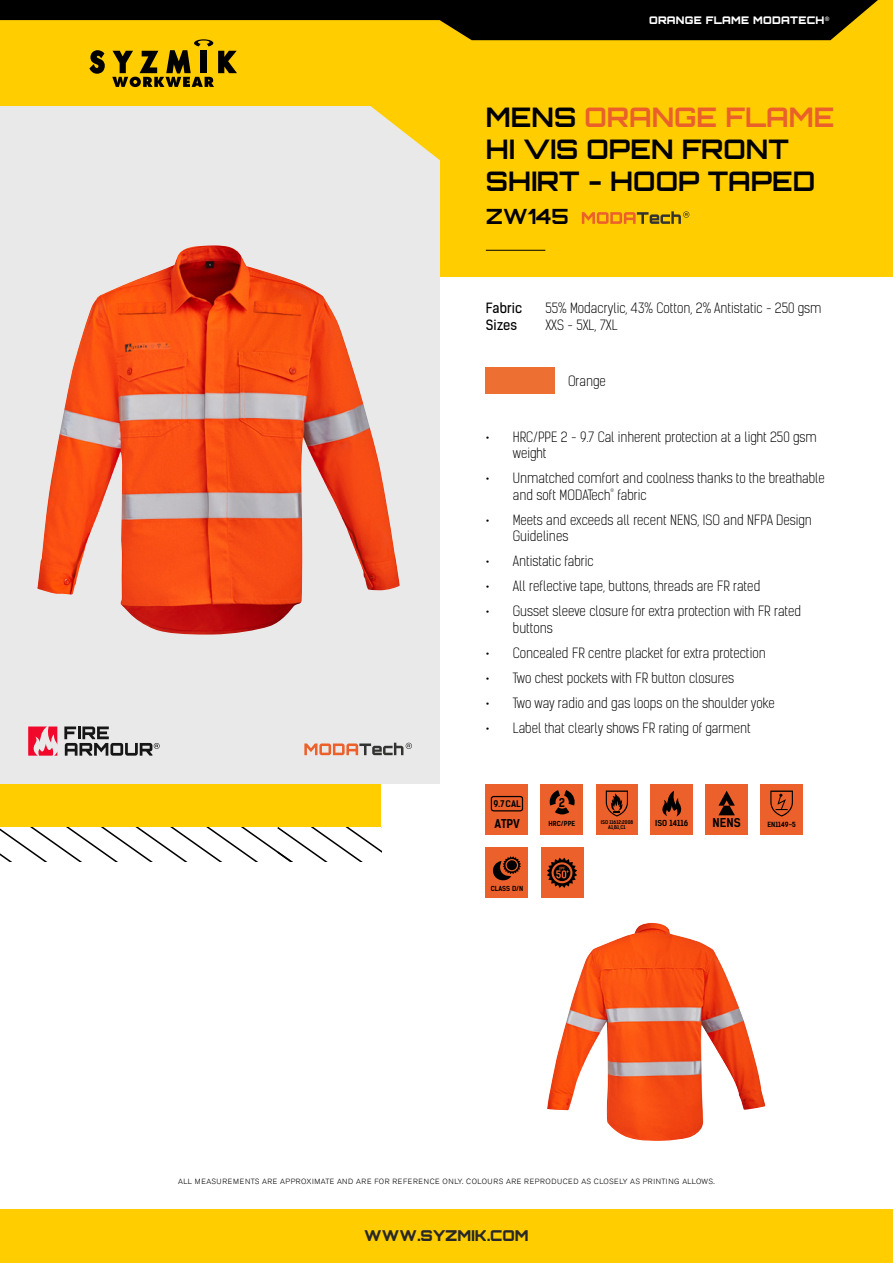
<style>
.page{position:relative;width:893px;height:1263px;background:#fff}
.page>*{position:absolute;margin:0;border:0;box-sizing:border-box;transform-origin:0 0}
.t1{font:700 27px/32.4px "Orbitron";color:#000}
.t2{font:700 21px "Orbitron";color:#000}
.t3{font:900 15px "Orbitron";color:#282827}
.t4{font:13.5px/16.5px "Kelson Sans Light BG";color:#000}
.t5{font:13.5px "Kelson Sans Regular BG";color:#000}
.t6{font:11.7px "Kelson Sans Bold BG";color:#000}
.t7{font:900 10.5px "Orbitron";letter-spacing:.025em;color:#fff}
.t8{font:8.85px "Kelson Sans Bold BG";color:#000}
.t9{font:7.95px "Kelson Sans Bold BG";color:#000}
.t10{font:300 7.5px "Akzidenz Grotesk BE";letter-spacing:.07em;color:#000}
.t11{font:6.75px "Kelson Sans Bold BG";color:#000}
.t12{font:6.6px "Kelson Sans Bold BG";color:#000}
.t13{font:4.95px/4.9px "Kelson Sans Bold BG";color:#000;text-align:center}
.s1{color:#ea602b}
</style>
<div class="page">
<div style="left:0;top:0;width:893px;height:277px;background:#ffcd00"></div>
<div style="left:0;top:784px;width:381px;height:43px;background:#ffcd00"></div>
<div style="left:0;top:1209px;width:893px;height:54px;background:#ffcd00"></div>
<hr style="left:486px;top:250px;width:59px;height:1px;background:#000">
<svg style="left:0;top:0;width:878px;height:87px"></svg>
<svg style="left:0;top:827px;width:381px;height:34px"></svg>
<div style="left:0;top:106px;width:440px;height:678px;background:#e9e9e9"></div>
<svg style="left:28px;top:726px;width:29px;height:30px"></svg>
<svg style="left:64px;top:726px;width:96px;height:30px"></svg>
<div style="left:486px;top:367px;width:69px;height:27px;background:#ed6f32"></div>
<svg style="left:370px;top:106px;width:70px;height:55px"></svg>
<img style="left:547px;top:923px;width:218px;height:218px">
<img style="left:37px;top:245px;width:363px;height:389px">
<div style="left:706px;top:784px;width:42px;height:51px;background:#eb602b"></div>
<svg style="left:718px;top:791px;width:17px;height:24px"></svg>
<div style="left:651px;top:784px;width:42px;height:51px;background:#eb602b"></div>
<svg style="left:662px;top:791px;width:20px;height:25px"></svg>
<div style="left:541px;top:848px;width:42px;height:50px;background:#eb602b"></div>
<svg style="left:547px;top:858px;width:30px;height:30px"></svg>
<div style="left:486px;top:848px;width:42px;height:50px;background:#eb602b"></div>
<svg style="left:492px;top:856px;width:29px;height:25px"></svg>
<div style="left:507px;top:860px;width:10px;height:10px;background:#000;border-radius:50%"></div>
<div style="left:486px;top:784px;width:42px;height:51px;background:#eb602b"></div>
<svg style="left:490px;top:795px;width:34px;height:17px"></svg>
<div style="left:596px;top:784px;width:42px;height:51px;background:#eb602b"></div>
<svg style="left:606px;top:790px;width:22px;height:26px"></svg>
<div style="left:541px;top:784px;width:42px;height:50px;background:#eb602b"></div>
<svg style="left:550px;top:790px;width:25px;height:24px"></svg>
<div style="left:760px;top:784px;width:43px;height:51px;background:#eb602b"></div>
<svg style="left:770px;top:790px;width:23px;height:26px"></svg>
<svg style="left:304px;top:743px;width:108px;height:12px"></svg>
<svg style="left:582px;top:211px;width:107px;height:13px"></svg>
<p class="t7" style="left:649px;top:14px;width:182px">ORANGE FLAME MODATECH<sup>®</sup></p>
<h1 class="t1" style="left:486px;top:100px;width:350px">MENS <span class="s1">ORANGE FLAME<br></span>HI VIS OPEN FRONT<br>SHIRT - HOOP TAPED</h1>
<h2 class="t2" style="left:486px;top:204px;width:84px">ZW145</h2>
<p class="t5" style="left:486px;top:300px;width:38px">Fabric</p>
<p class="t4" style="left:545px;top:300px;width:278px">55% Modacrylic, 43% Cotton, 2% Antistatic - 250 gsm</p>
<p class="t5" style="left:486px;top:316px;width:33px">Sizes</p>
<p class="t4" style="left:545px;top:317px;width:74px">XXS - 5XL, 7XL</p>
<p class="t4" style="left:568px;top:373px;width:40px">Orange</p>
<p class="t4" style="left:513px;top:429px;width:306px;text-indent:-27px">• HRC/PPE 2 - 9.7 Cal inherent protection at a light 250 gsm weight</p>
<p class="t4" style="left:513px;top:470px;width:313px;text-indent:-27px">• Unmatched comfort and coolness thanks to the breathable and soft MODATech<sup>®</sup> fabric</p>
<p class="t4" style="left:513px;top:512px;width:300px;text-indent:-27px">• Meets and exceeds all recent NENS, ISO and NFPA Design<br>Guidelines</p>
<p class="t4" style="left:486px;top:553px;width:109px">• Antistatic fabric</p>
<p class="t4" style="left:486px;top:578px;width:276px">• All reflective tape, buttons, threads are FR rated</p>
<p class="t4" style="left:513px;top:603px;width:290px;text-indent:-27px">• Gusset sleeve closure for extra protection with FR rated buttons</p>
<p class="t4" style="left:486px;top:645px;width:281px">• Concealed FR centre placket for extra protection</p>
<p class="t4" style="left:486px;top:670px;width:250px">• Two chest pockets with FR button closures</p>
<p class="t4" style="left:486px;top:695px;width:291px">• Two way radio and gas loops on the shoulder yoke</p>
<p class="t4" style="left:486px;top:720px;width:266px">• Label that clearly shows FR rating of garment</p>
<p class="t8" style="left:493px;top:798px;width:29px">9.7 CAL</p>
<p class="t6" style="left:494px;top:816px;width:27px">ATPV</p>
<p class="t12" style="left:491px;top:884px;width:34px">CLASS D/N</p>
<p class="t6" style="left:559px;top:795px;width:8px">2</p>
<p class="t12" style="left:549px;top:820px;width:28px">HRC/PPE</p>
<p class="t11" style="left:767px;top:821px;width:30px">EN1149-5</p>
<p class="t9" style="left:655px;top:819px;width:34px">ISO 14116</p>
<p class="t6" style="left:713px;top:816px;width:30px">NENS</p>
<p class="t13" style="left:601px;top:820px;width:34px">ISO 11612:2008<br>A1,B1,C1</p>
<p class="t10" style="left:178px;top:1177px;width:538px">ALL MEASUREMENTS ARE APPROXIMATE AND ARE FOR REFERENCE ONLY. COLOURS ARE REPRODUCED AS CLOSELY AS PRINTING ALLOWS.</p>
<p class="t3" style="left:364px;top:1226px;width:166px">WWW.SYZMIK.COM</p>
</div>
